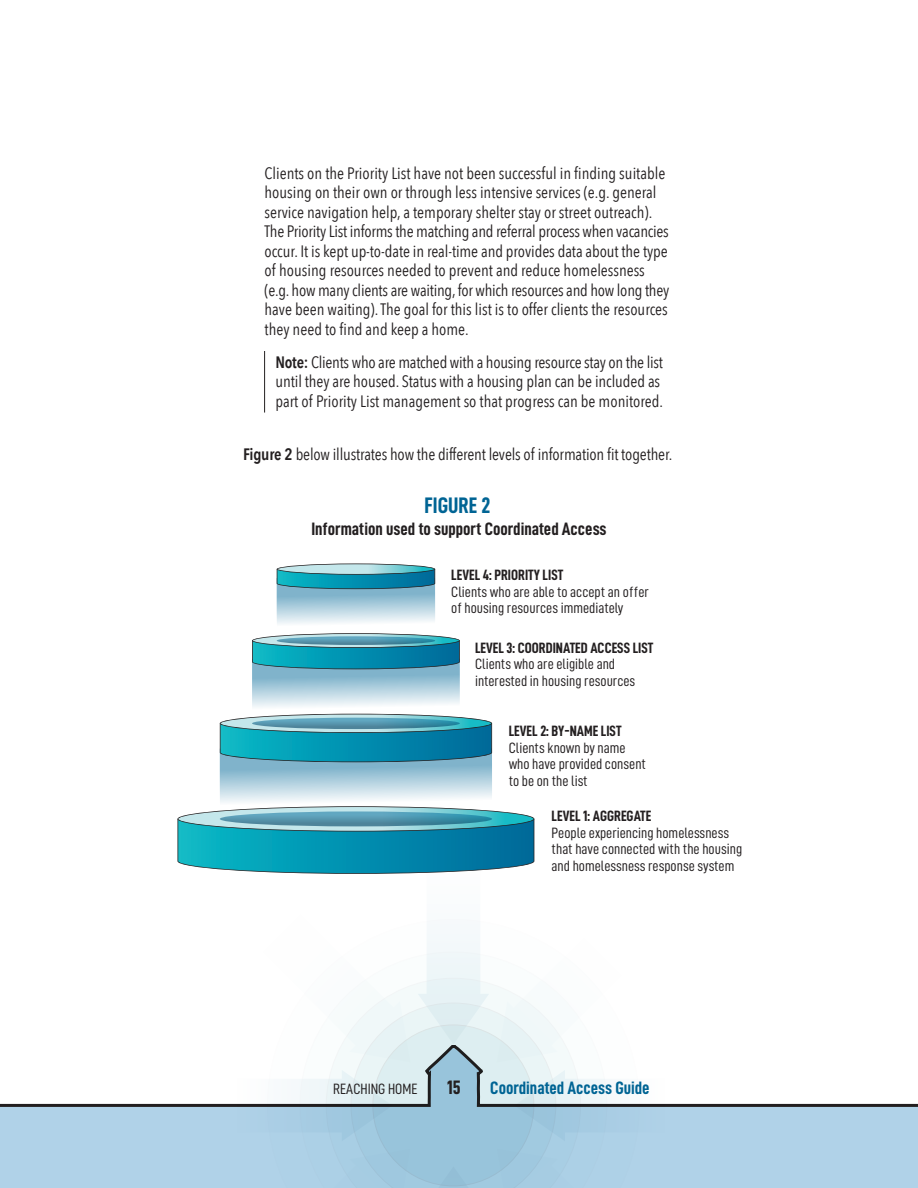
<style>
.page{position:relative;width:918px;height:1188px;background:#fff}
.page>*{position:absolute;margin:0;border:0;box-sizing:border-box;transform-origin:0 0}
.t1{font:22.5px "D DIN Condensed Bold";color:#006494}
.t2{font:19.5px "D DIN Condensed Bold";color:#231f20}
.t3{font:18px "D DIN Condensed Bold";color:#231f20}
.t4{font:18px "D DIN Condensed Bold";color:#006494}
.Para_under_bullet{font:16.5px/19.5px "Avenir Next Condensed";color:#231f20}
.Note_bullet_list_1_2{font:16.5px/19.5px "Avenir Next Condensed";letter-spacing:-.005em;color:#231f20}
.P__Body_text{font:16.5px "Avenir Next Condensed";letter-spacing:-.01em;color:#231f20}
.t5{font:15px/16.5px "D DIN Condensed";color:#231f20}
.s1{font-weight:600}
.s2{font-family:"D DIN Condensed Bold"}
</style>
<div class="page">
<hr style="left:264px;top:351px;width:1px;height:62px;background:#231f20">
<svg style="left:178px;top:563px;width:387px;height:482px"></svg>
<svg style="left:0;top:1045px;width:918px;height:143px"></svg>
<p class="Para_under_bullet" style="left:265px;top:162px;width:406px">Clients on the Priority List have not been successful in finding suitable housing on their own or through less intensive services (e.g. general service navigation help, a temporary shelter stay or street outreach).<br>The Priority List informs the matching and referral process when vacancies occur. It is kept up-to-date in real-time and provides data about the type of housing resources needed to prevent and reduce homelessness (e.g. how many clients are waiting, for which resources and how long they have been waiting). The goal for this list is to offer clients the resources they need to find and keep a home.</p>
<p class="Note_bullet_list_1_2" style="left:275px;top:351px;width:389px"><span class="s1">Note:</span> Clients who are matched with a housing resource stay on the list until they are housed. Status with a housing plan can be included as part of Priority List management so that progress can be monitored.</p>
<p class="P__Body_text" style="left:243px;top:440px;width:431px"><span class="s1">Figure 2</span> below illustrates how the different levels of information fit together.</p>
<p class="t1" style="left:425px;top:492px;width:67px">FIGURE 2</p>
<p class="t3" style="left:311px;top:519px;width:297px">Information used to support Coordinated Access</p>
<p class="t5" style="left:451px;top:567px;width:199px"><span class="s2">LEVEL 4: PRIORITY LIST<br></span>Clients who are able to accept an offer of housing resources immediately</p>
<p class="t5" style="left:475px;top:639px;width:180px"><span class="s2">LEVEL 3: COORDINATED ACCESS LIST<br></span>Clients who are eligible and interested in housing resources</p>
<p class="t5" style="left:509px;top:723px;width:139px"><span class="s2">LEVEL 2: BY-NAME LIST<br></span>Clients known by name who have provided consent to be on the list</p>
<p class="t5" style="left:552px;top:808px;width:192px"><span class="s2">LEVEL 1: AGGREGATE<br></span>People experiencing homelessness that have connected with the housing and homelessness response system</p>
<p class="t5" style="left:333px;top:1080px;width:86px">REACHING HOME</p>
<p class="t2" style="left:447px;top:1077px;width:15px">15</p>
<p class="t4" style="left:490px;top:1078px;width:161px">Coordinated Access Guide</p>
</div>
